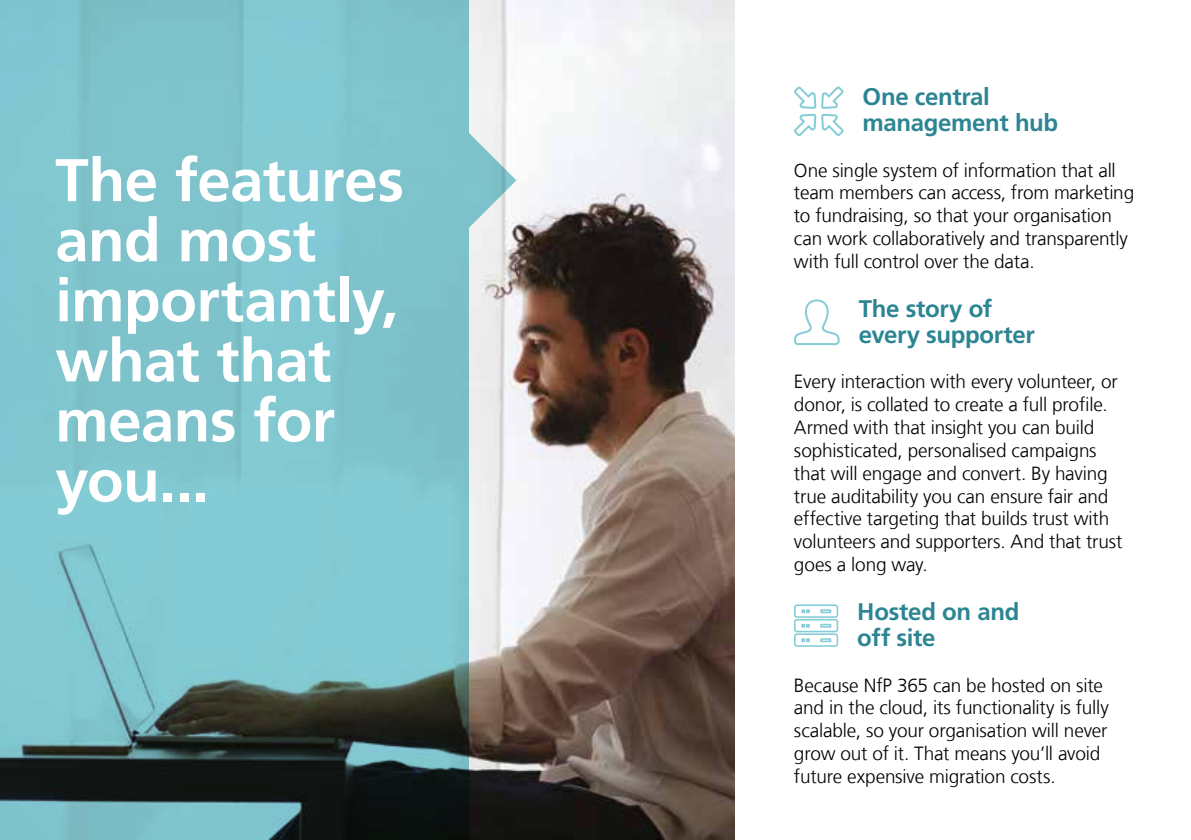
<style>
.page{position:relative;width:1191px;height:840px;background:#fff}
.page>*{position:absolute;margin:0;border:0;box-sizing:border-box;transform-origin:0 0}
.t1{font:700 60px/60px "Frutiger LT Com";letter-spacing:-.01em;color:#fff}
.t2{font:700 24px/26px "Frutiger LT Com";letter-spacing:-.015em;color:#2c8592}
.t3{font:300 19px/22.8px "Frutiger LT Com";letter-spacing:-.01em;color:#000}
</style>
<div class="page">
<img style="left:469px;top:0;width:265px;height:839px">
<svg style="left:794px;top:86px;width:50px;height:50px"></svg>
<svg style="left:794px;top:299px;width:46px;height:47px"></svg>
<svg style="left:794px;top:604px;width:45px;height:43px"></svg>
<svg style="left:0;top:0;width:469px;height:839px;background:#73b0b7"></svg>
<svg style="left:356px;top:100px;width:160px;height:160px;background:#95cbd2"></svg>
<h1 class="t1" style="left:55px;top:150px;width:350px">The features and most importantly, what that means for you...</h1>
<p class="t2" style="left:862px;top:83px;width:197px">One central management hub</p>
<p class="t3" style="left:794px;top:158px;width:342px">One single system of information that all team members can access, from marketing to fundraising, so that your organisation can work collaboratively and transparently with full control over the data.</p>
<p class="t2" style="left:858px;top:295px;width:178px">The story of every supporter</p>
<p class="t3" style="left:794px;top:370px;width:330px">Every interaction with every volunteer, or donor, is collated to create a full profile.<br>Armed with that insight you can build sophisticated, personalised campaigns that will engage and convert. By having true auditability you can ensure fair and effective targeting that builds trust with volunteers and supporters. And that trust goes a long way.</p>
<p class="t2" style="left:857px;top:598px;width:164px">Hosted on and off site</p>
<p class="t3" style="left:794px;top:673px;width:316px">Because NfP 365 can be hosted on site and in the cloud, its functionality is fully scalable, so your organisation will never grow out of it. That means you’ll avoid future expensive migration costs.</p>
</div>
